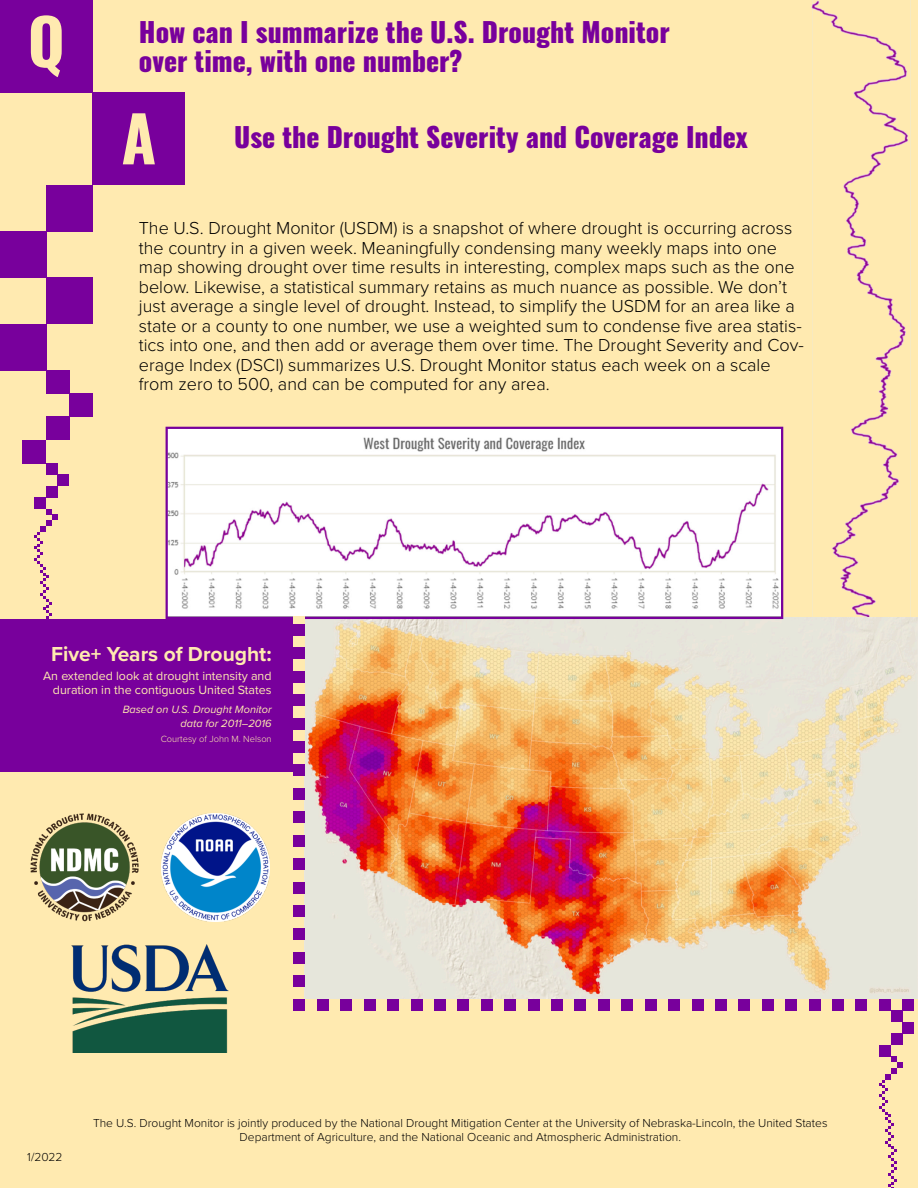
<style>
.page{position:relative;width:918px;height:1188px;background:#ffeab0}
.page>*{position:absolute;margin:0;border:0;box-sizing:border-box;transform-origin:0 0}
.t1{font:700 63px "Oswald";color:#ffeab0}
.t2{font:800 27px/29.1px "Oswald";color:#78009c}
.t3{font:700 21px "Proxima Nova";color:#ffeab0}
.t4{font:300 18px/19.5px "Proxima Nova";color:#000}
.t5{font:12.45px/13.5px "Proxima Nova";color:#ffeab0;text-align:right}
.t6{font:300 12px/13.5px "Proxima Nova";color:#000;text-align:center}
.t7{font:italic 10.95px/13.5px "Proxima Nova";color:#ffeab0;text-align:right}
.t8{font:300 9.3px "Proxima Nova";color:#ffeab0}
</style>
<div class="page">
<div style="left:0;top:619px;width:918px;height:153px;background:#78009c"></div>
<img style="left:810px;top:0;width:101px;height:618px">
<img style="left:305px;top:618px;width:613px;height:381px">
<div style="left:0;top:0;width:93px;height:93px;background:#78009c"></div>
<div style="left:0;top:231px;width:47px;height:47px;background:#78009c"></div>
<div style="left:0;top:324px;width:47px;height:46px;background:#78009c"></div>
<div style="left:46px;top:185px;width:47px;height:47px;background:#78009c"></div>
<div style="left:46px;top:278px;width:47px;height:46px;background:#78009c"></div>
<div style="left:46px;top:370px;width:23px;height:23px;background:#78009c"></div>
<div style="left:23px;top:440px;width:23px;height:23px;background:#78009c"></div>
<div style="left:46px;top:463px;width:12px;height:11px;background:#78009c"></div>
<div style="left:891px;top:1010px;width:12px;height:12px;background:#78009c"></div>
<div style="left:34px;top:497px;width:12px;height:12px;background:#78009c"></div>
<div style="left:879px;top:1045px;width:12px;height:12px;background:#78009c"></div>
<svg style="left:34px;top:509px;width:24px;height:110px"></svg>
<svg style="left:879px;top:1056px;width:24px;height:132px"></svg>
<div style="left:58px;top:474px;width:11px;height:12px;background:#78009c"></div>
<div style="left:903px;top:1022px;width:11px;height:12px;background:#78009c"></div>
<div style="left:46px;top:486px;width:12px;height:11px;background:#78009c"></div>
<div style="left:891px;top:1033px;width:12px;height:12px;background:#78009c"></div>
<div style="left:69px;top:393px;width:24px;height:24px;background:#78009c"></div>
<div style="left:46px;top:417px;width:23px;height:23px;background:#78009c"></div>
<div style="left:93px;top:93px;width:92px;height:92px;background:#78009c"></div>
<svg style="left:166px;top:427px;width:617px;height:192px;background:#f5eff5"></svg>
<div style="left:293px;top:616px;width:12px;height:156px;background:#ffeab0"></div>
<div style="left:293px;top:624px;width:12px;height:12px;background:#78009c"></div>
<div style="left:293px;top:788px;width:12px;height:12px;background:#78009c"></div>
<div style="left:293px;top:647px;width:12px;height:12px;background:#78009c"></div>
<div style="left:293px;top:811px;width:12px;height:12px;background:#78009c"></div>
<div style="left:293px;top:671px;width:12px;height:12px;background:#78009c"></div>
<div style="left:293px;top:835px;width:12px;height:12px;background:#78009c"></div>
<div style="left:293px;top:694px;width:12px;height:12px;background:#78009c"></div>
<div style="left:293px;top:858px;width:12px;height:12px;background:#78009c"></div>
<div style="left:293px;top:718px;width:12px;height:12px;background:#78009c"></div>
<div style="left:293px;top:882px;width:12px;height:12px;background:#78009c"></div>
<div style="left:293px;top:952px;width:12px;height:12px;background:#78009c"></div>
<div style="left:293px;top:741px;width:12px;height:12px;background:#78009c"></div>
<div style="left:293px;top:905px;width:12px;height:12px;background:#78009c"></div>
<div style="left:293px;top:975px;width:12px;height:12px;background:#78009c"></div>
<div style="left:293px;top:765px;width:12px;height:11px;background:#78009c"></div>
<div style="left:293px;top:928px;width:12px;height:12px;background:#78009c"></div>
<div style="left:293px;top:999px;width:12px;height:11px;background:#78009c"></div>
<div style="left:692px;top:999px;width:11px;height:11px;background:#78009c"></div>
<div style="left:902px;top:999px;width:12px;height:11px;background:#78009c"></div>
<div style="left:528px;top:999px;width:12px;height:11px;background:#78009c"></div>
<div style="left:738px;top:999px;width:12px;height:11px;background:#78009c"></div>
<div style="left:668px;top:999px;width:12px;height:11px;background:#78009c"></div>
<div style="left:879px;top:999px;width:12px;height:11px;background:#78009c"></div>
<div style="left:504px;top:999px;width:12px;height:11px;background:#78009c"></div>
<div style="left:715px;top:999px;width:12px;height:11px;background:#78009c"></div>
<div style="left:645px;top:999px;width:12px;height:11px;background:#78009c"></div>
<div style="left:856px;top:999px;width:11px;height:11px;background:#78009c"></div>
<div style="left:481px;top:999px;width:12px;height:11px;background:#78009c"></div>
<div style="left:621px;top:999px;width:12px;height:11px;background:#78009c"></div>
<div style="left:832px;top:999px;width:12px;height:11px;background:#78009c"></div>
<div style="left:457px;top:999px;width:12px;height:11px;background:#78009c"></div>
<div style="left:598px;top:999px;width:12px;height:11px;background:#78009c"></div>
<div style="left:809px;top:999px;width:12px;height:11px;background:#78009c"></div>
<div style="left:434px;top:999px;width:12px;height:11px;background:#78009c"></div>
<div style="left:364px;top:999px;width:12px;height:11px;background:#78009c"></div>
<div style="left:575px;top:999px;width:11px;height:11px;background:#78009c"></div>
<div style="left:785px;top:999px;width:12px;height:11px;background:#78009c"></div>
<div style="left:411px;top:999px;width:11px;height:11px;background:#78009c"></div>
<div style="left:340px;top:999px;width:12px;height:11px;background:#78009c"></div>
<div style="left:551px;top:999px;width:12px;height:11px;background:#78009c"></div>
<div style="left:762px;top:999px;width:12px;height:11px;background:#78009c"></div>
<div style="left:387px;top:999px;width:12px;height:11px;background:#78009c"></div>
<div style="left:317px;top:999px;width:12px;height:11px;background:#78009c"></div>
<img style="left:31px;top:814px;width:107px;height:108px">
<img style="left:71px;top:944px;width:158px;height:108px">
<img style="left:161px;top:814px;width:108px;height:108px">
<h1 class="t1" style="left:28px;top:-2px;width:38px">Q</h1>
<h2 class="t2" style="left:139px;top:17px;width:533px">How can I summarize the U.S. Drought Monitor over time, with one number?</h2>
<h1 class="t1" style="left:122px;top:96px;width:36px">A</h1>
<h2 class="t2" style="left:234px;top:123px;width:515px">Use the Drought Severity and Coverage Index</h2>
<p class="t4" style="left:139px;top:220px;width:666px">The U.S. Drought Monitor (USDM) is a snapshot of where drought is occurring across the country in a given week. Meaningfully condensing many weekly maps into one map showing drought over time results in interesting, complex maps such as the one below. Likewise, a statistical summary retains as much nuance as possible. We don’t just average a single level of drought. Instead, to simplify the USDM for an area like a state or a county to one number, we use a weighted sum to condense five area statis&shy;tics into one, and then add or average them over time. The Drought Severity and Cov&shy;erage Index (DSCI) summarizes U.S. Drought Monitor status each week on a scale from zero to 500, and can be computed for any area.</p>
<p class="t3" style="left:51px;top:644px;width:222px">Five+ Years of Drought:</p>
<p class="t5" style="left:43px;top:670px;width:230px">An extended look at drought intensity and duration in the contiguous United States</p>
<p class="t7" style="left:123px;top:703px;width:150px">Based on U.S. Drought Monitor data for 2011–2016</p>
<p class="t8" style="left:161px;top:735px;width:112px">Courtesy of John M. Nelson</p>
<p class="t6" style="left:27px;top:1151px;width:37px">1/2022</p>
<p class="t6" style="left:93px;top:1117px;width:736px">The U.S. Drought Monitor is jointly produced by the National Drought Mitigation Center at the University of Nebraska-Lincoln, the United States<br>Department of Agriculture, and the National Oceanic and Atmospheric Administration.</p>
</div>
